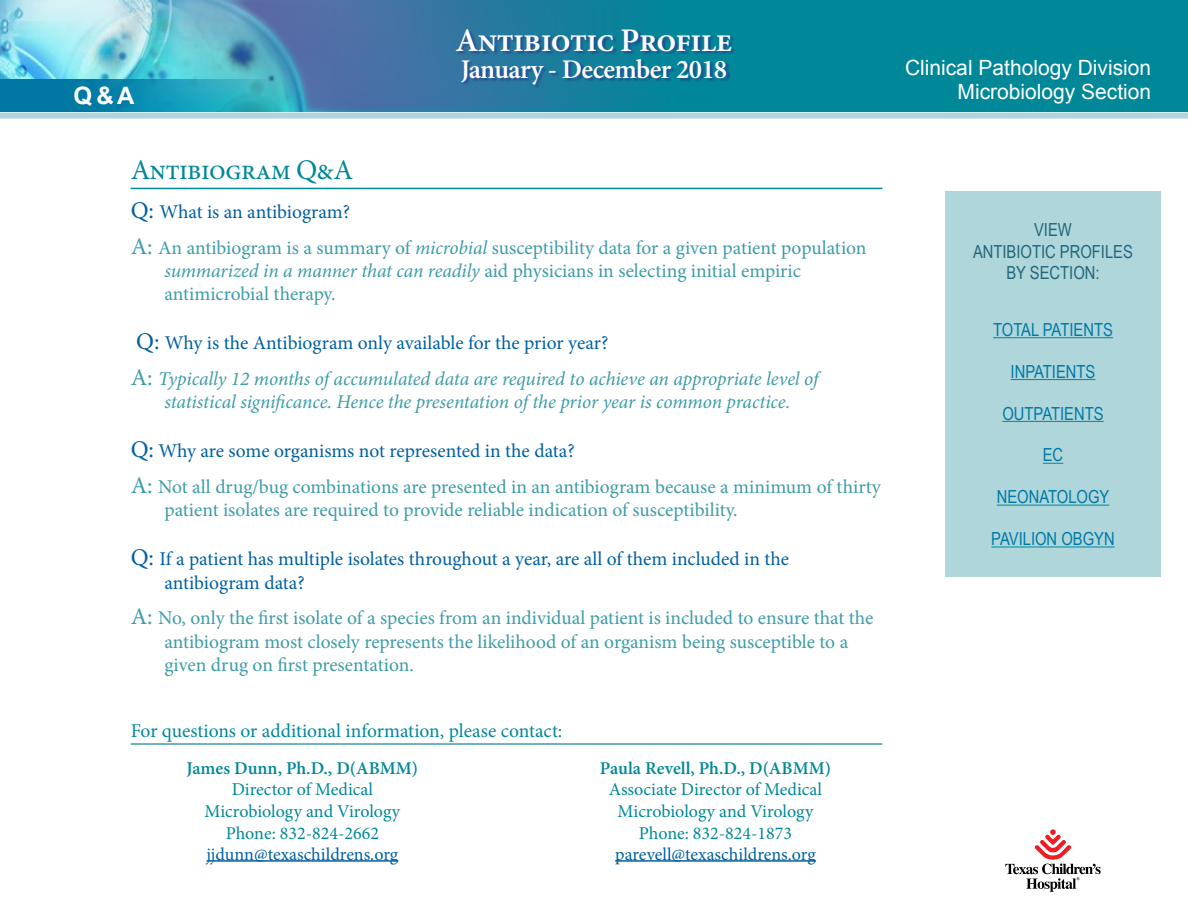
<style>
.page{position:relative;width:1188px;height:918px;background:#fff}
.page>*{position:absolute;margin:0;border:0;box-sizing:border-box;transform-origin:0 0}
.t1{font:600 33px "Minion Pro";letter-spacing:-.025em;color:#fff}
.Paragraph_Style_1{font:28.5px "Minion Pro";letter-spacing:-.025em;color:#089}
.t2{font:600 27px "Minion Pro";letter-spacing:-.025em;color:#fff}
.Section_title{font:700 24px "Arial";color:#fff}
.t3{font:21px/24px "Arial";color:#fff;text-align:right}
.answer{font:19.5px/23.4px "Minion Pro";color:#3d9ca8}
.Question{font:19.5px/23.4px "Minion Pro";letter-spacing:-.005em;color:#0060a2}
.answer-2{font:italic 19.5px/23.4px "Minion Pro";letter-spacing:-.01em;color:#3d9ca8;text-align:center}
.t4{font:19.5px "Minion Pro";color:#089}
.t5{font:18px "Minion Pro";color:#089}
.link_headings{font:18px "Arial Narrow";color:#0078a4}
.t6{font:18px "Minion Pro";color:#0060a2}
.t7{font:600 18px "Minion Pro";color:#089}
.link_headings-2{font:18px/21.6px "Arial Narrow";color:#21657a;text-align:center}
.s1{font-size:24px}
.s2{font-style:italic}
.s3{font-style:normal;font-size:24px}
</style>
<div class="page">
<div style="left:0;top:0;width:1188px;height:112px;background:#089"></div>
<img style="left:0;top:0;width:561px;height:112px">
<svg style="left:171px;top:0;width:463px;height:111px;background:#4283ab"></svg>
<div style="left:0;top:113px;width:1188px;height:6px;background:#afd7db"></div>
<svg style="left:1005px;top:829px;width:96px;height:63px"></svg>
<svg style="left:0;top:80px;width:302px;height:32px"></svg>
<div style="left:457px;top:30px;width:278px;height:59px;background:#25408f;opacity:.75"></div>
<div style="left:945px;top:191px;width:216px;height:386px;background:#afd7db"></div>
<hr style="left:993px;top:337px;width:120px;height:1px;background:#089">
<hr style="left:1011px;top:379px;width:84px;height:1px;background:#089">
<hr style="left:1002px;top:421px;width:102px;height:1px;background:#089">
<svg style="left:1043px;top:463px;width:20px;height:1px"></svg>
<hr style="left:997px;top:505px;width:112px;height:1px;background:#089">
<hr style="left:991px;top:547px;width:124px;height:1px;background:#089">
<hr style="left:131px;top:188px;width:751px;height:1px;background:#089">
<hr style="left:206px;top:860px;width:192px;height:2px;background:#0060a2">
<hr style="left:131px;top:743px;width:751px;height:2px;background:#3d9ca8">
<hr style="left:615px;top:860px;width:201px;height:2px;background:#0060a2">
<p class="Section_title" style="left:74px;top:79px;width:63px">Q&amp;A</p>
<h1 class="t1" style="left:455px;top:18px;width:279px">Antibiotic Profile</h1>
<h3 class="t2" style="left:461px;top:51px;width:268px">January - December 2018</h3>
<p class="Paragraph_Style_1" style="left:131px;top:151px;width:224px">Antibiogram Q&amp;A</p>
<p class="Question" style="left:131px;top:200px;width:221px"><span class="s1">Q:</span> What is an antibiogram?</p>
<p class="answer" style="left:164px;top:236px;width:704px;text-indent:-34px"><span class="s1">A:</span> An antibiogram is a summary of <span class="s2">microbial</span> susceptibility data for a given patient population <span class="s2">summarized in a manner that can readily</span> aid physicians in selecting initial empiric antimicrobial therapy.</p>
<p class="Question" style="left:136px;top:332px;width:474px"><span class="s1">Q:</span> Why is the Antibiogram only available for the prior year?</p>
<p class="answer-2" style="left:131px;top:367px;width:689px"><span class="s3">A:</span> Typically 12 months of accumulated data are required to achieve an appropriate level of statistical significance. Hence the presentation of the prior year is common practice.</p>
<p class="Question" style="left:131px;top:440px;width:446px"><span class="s1">Q:</span> Why are some organisms not represented in the data?</p>
<p class="answer" style="left:164px;top:475px;width:718px;text-indent:-34px"><span class="s1">A:</span> Not all drug/bug combinations are presented in an antibiogram because a minimum of thirty patient isolates are required to provide reliable indication of susceptibility.</p>
<p class="Question" style="left:164px;top:548px;width:626px;text-indent:-34px"><span class="s1">Q:</span> If a patient has multiple isolates throughout a year, are all of them included in the antibiogram data?</p>
<p class="answer" style="left:164px;top:607px;width:711px;text-indent:-34px"><span class="s1">A:</span> No, only the first isolate of a species from an individual patient is included to ensure that the antibiogram most closely represents the likelihood of an organism being susceptible to a given drug on first presentation.</p>
<p class="t4" style="left:131px;top:717px;width:433px">For questions or additional information, please contact:</p>
<p class="t7" style="left:187px;top:756px;width:233px">James Dunn, Ph.D., D(ABMM)</p>
<p class="t5" style="left:232px;top:778px;width:143px">Director of Medical</p>
<p class="t5" style="left:205px;top:799px;width:197px">Microbiology and Virology</p>
<p class="t5" style="left:226px;top:821px;width:155px">Phone: 832-824-2662</p>
<p class="t6" style="left:206px;top:842px;width:193px">jjdunn@texaschildrens.org</p>
<p class="t7" style="left:600px;top:756px;width:233px">Paula Revell, Ph.D., D(ABMM)</p>
<p class="t5" style="left:609px;top:778px;width:215px">Associate Director of Medical</p>
<p class="t5" style="left:618px;top:799px;width:197px">Microbiology and Virology</p>
<p class="t5" style="left:639px;top:821px;width:155px">Phone: 832-824-1873</p>
<p class="t6" style="left:615px;top:842px;width:202px">parevell@texaschildrens.org</p>
<p class="t3" style="left:905px;top:56px;width:248px">Clinical Pathology Division<br>Microbiology Section</p>
<p class="link_headings-2" style="left:973px;top:218px;width:161px">VIEW<br>ANTIBIOTIC PROFILES<br>BY SECTION:</p>
<p class="link_headings" style="left:993px;top:316px;width:121px">TOTAL PATIENTS</p>
<p class="link_headings" style="left:1011px;top:358px;width:86px">INPATIENTS</p>
<p class="link_headings" style="left:1002px;top:400px;width:103px">OUTPATIENTS</p>
<p class="link_headings" style="left:1043px;top:442px;width:22px">EC</p>
<p class="link_headings" style="left:997px;top:484px;width:114px">NEONATOLOGY</p>
<p class="link_headings" style="left:991px;top:526px;width:125px">PAVILION OBGYN</p>
</div>
